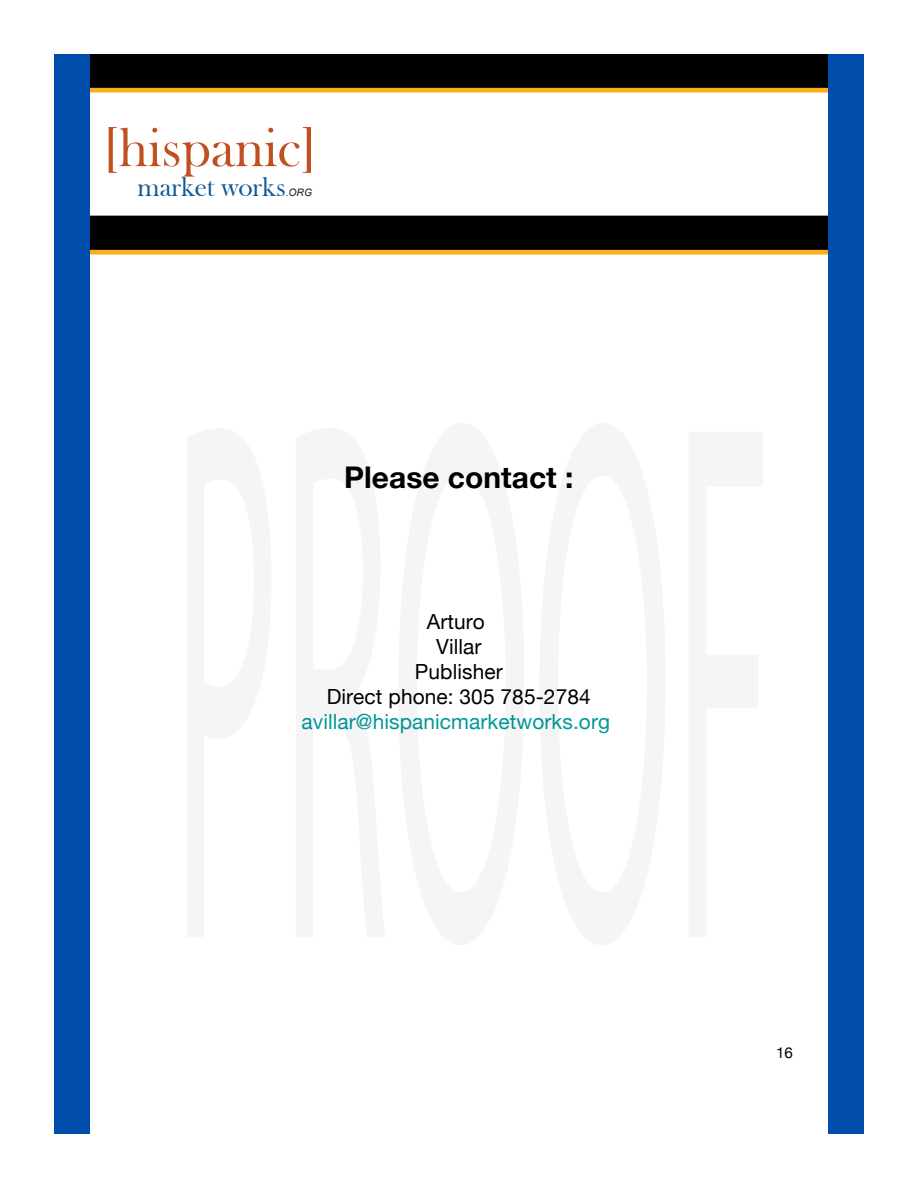
<style>
.page{position:relative;width:918px;height:1188px;background:#fff}
.page>*{position:absolute;margin:0;border:0;box-sizing:border-box;transform-origin:0 0}
.t1{font:56.1px "Bask Old Face";color:#bf5021}
.t2{font:700 29.85px "Helvetica Neue";color:#000}
.t3{font:27.6px "Bask Old Face";color:#0e5894}
.t4{font:20.85px/25px "Helvetica Neue";letter-spacing:.005em;color:#000;text-align:center}
.t5{font:20.85px "Helvetica Neue";letter-spacing:.005em;color:#099}
.t6{font:15.15px "Helvetica Neue";color:#000}
.t7{font:italic 10.35px "Arial";color:#231f20}
</style>
<div class="page">
<div style="left:54px;top:54px;width:810px;height:36px;background:#000"></div>
<div style="left:54px;top:88px;width:810px;height:5px;background:#fbae1c"></div>
<div style="left:54px;top:216px;width:810px;height:36px;background:#000"></div>
<div style="left:54px;top:250px;width:810px;height:5px;background:#fbae1c"></div>
<div style="left:54px;top:54px;width:36px;height:1080px;background:#004dac"></div>
<div style="left:828px;top:54px;width:36px;height:1080px;background:#004dac"></div>
<h1 class="t1" style="left:102px;top:117px;width:217px">[hispanic]</h1>
<h3 class="t3" style="left:138px;top:171px;width:150px">market works</h3>
<p class="t7" style="left:286px;top:186px;width:28px">.ORG</p>
<h2 class="t2" style="left:344px;top:450px;width:231px">Please contact :</h2>
<p class="t4" style="left:327px;top:607px;width:265px">Arturo<br>Villar<br>Publisher<br>Direct phone: 305 785-2784</p>
<p class="t5" style="left:302px;top:704px;width:310px">avillar@hispanicmarketworks.org</p>
<p class="t6" style="left:776px;top:1040px;width:18px">16</p>
</div>
